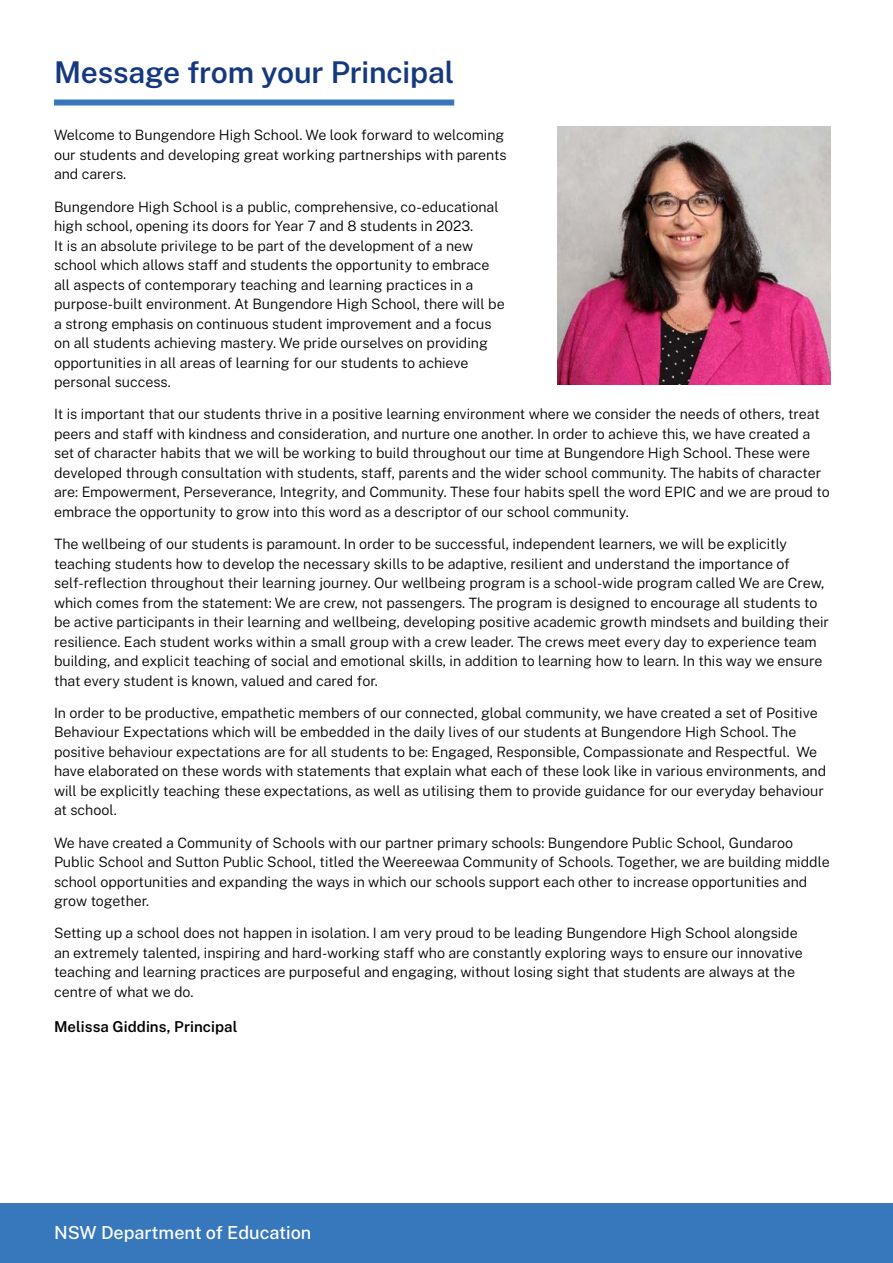
<style>
.page{position:relative;width:893px;height:1263px;background:#fff}
.page>*{position:absolute;margin:0;border:0;box-sizing:border-box;transform-origin:0 0}
.Heading_1__BLUE{font:600 30px "Public Sans";letter-spacing:-.005em;color:#15397f}
.Top_Text{font:500 18px "Public Sans";color:#fff}
.Heading_3{font:600 15px "Public Sans";letter-spacing:.005em;color:#000}
.t1{font:300 14.25px/19.5px "Public Sans";color:#000}
</style>
<div class="page">
<div style="left:0;top:1203px;width:893px;height:60px;background:#3777bc"></div>
<div style="left:54px;top:100px;width:400px;height:6px;background:#3777bc"></div>
<img style="left:557px;top:126px;width:274px;height:258px">
<p class="Heading_1__BLUE" style="left:54px;top:52px;width:402px">Message from your Principal</p>
<p class="t1" style="left:54px;top:125px;width:454px">Welcome to Bungendore High School. We look forward to welcoming our students and developing great working partnerships with parents and carers.</p>
<p class="t1" style="left:54px;top:196px;width:452px">Bungendore High School is a public, comprehensive, co-educational high school, opening its doors for Year 7 and 8 students in 2023.<br>It is an absolute privilege to be part of the development of a new school which allows staff and students the opportunity to embrace all aspects of contemporary teaching and learning practices in a purpose-built environment. At Bungendore High School, there will be a strong emphasis on continuous student improvement and a focus on all students achieving mastery. We pride ourselves on providing opportunities in all areas of learning for our students to achieve personal success.</p>
<p class="t1" style="left:54px;top:404px;width:777px">It is important that our students thrive in a positive learning environment where we consider the needs of others, treat peers and staff with kindness and consideration, and nurture one another. In order to achieve this, we have created a set of character habits that we will be working to build throughout our time at Bungendore High School. These were developed through consultation with students, staff, parents and the wider school community. The habits of character are: Empowerment, Perseverance, Integrity, and Community. These four habits spell the word EPIC and we are proud to embrace the opportunity to grow into this word as a descriptor of our school community.</p>
<p class="t1" style="left:54px;top:534px;width:777px">The wellbeing of our students is paramount. In order to be successful, independent learners, we will be explicitly teaching students how to develop the necessary skills to be adaptive, resilient and understand the importance of self-reflection throughout their learning journey. Our wellbeing program is a school-wide program called We are Crew, which comes from the statement: We are crew, not passengers. The program is designed to encourage all students to be active participants in their learning and wellbeing, developing positive academic growth mindsets and building their resilience. Each student works within a small group with a crew leader. The crews meet every day to experience team building, and explicit teaching of social and emotional skills, in addition to learning how to learn. In this way we ensure that every student is known, valued and cared for.</p>
<p class="t1" style="left:54px;top:702px;width:774px">In order to be productive, empathetic members of our connected, global community, we have created a set of Positive Behaviour Expectations which will be embedded in the daily lives of our students at Bungendore High School. The positive behaviour expectations are for all students to be: Engaged, Responsible, Compassionate and Respectful. We have elaborated on these words with statements that explain what each of these look like in various environments, and will be explicitly teaching these expectations, as well as utilising them to provide guidance for our everyday behaviour at school.</p>
<p class="t1" style="left:54px;top:832px;width:777px">We have created a Community of Schools with our partner primary schools: Bungendore Public School, Gundaroo Public School and Sutton Public School, titled the Weereewaa Community of Schools. Together, we are building middle school opportunities and expanding the ways in which our schools support each other to increase opportunities and grow together.</p>
<p class="t1" style="left:54px;top:923px;width:750px">Setting up a school does not happen in isolation. I am very proud to be leading Bungendore High School alongside an extremely talented, inspiring and hard-working staff who are constantly exploring ways to ensure our innovative teaching and learning practices are purposeful and engaging, without losing sight that students are always at the centre of what we do.</p>
<p class="Heading_3" style="left:54px;top:1017px;width:185px">Melissa Giddins, Principal</p>
<p class="Top_Text" style="left:54px;top:1220px;width:259px">NSW Department of Education</p>
</div>
